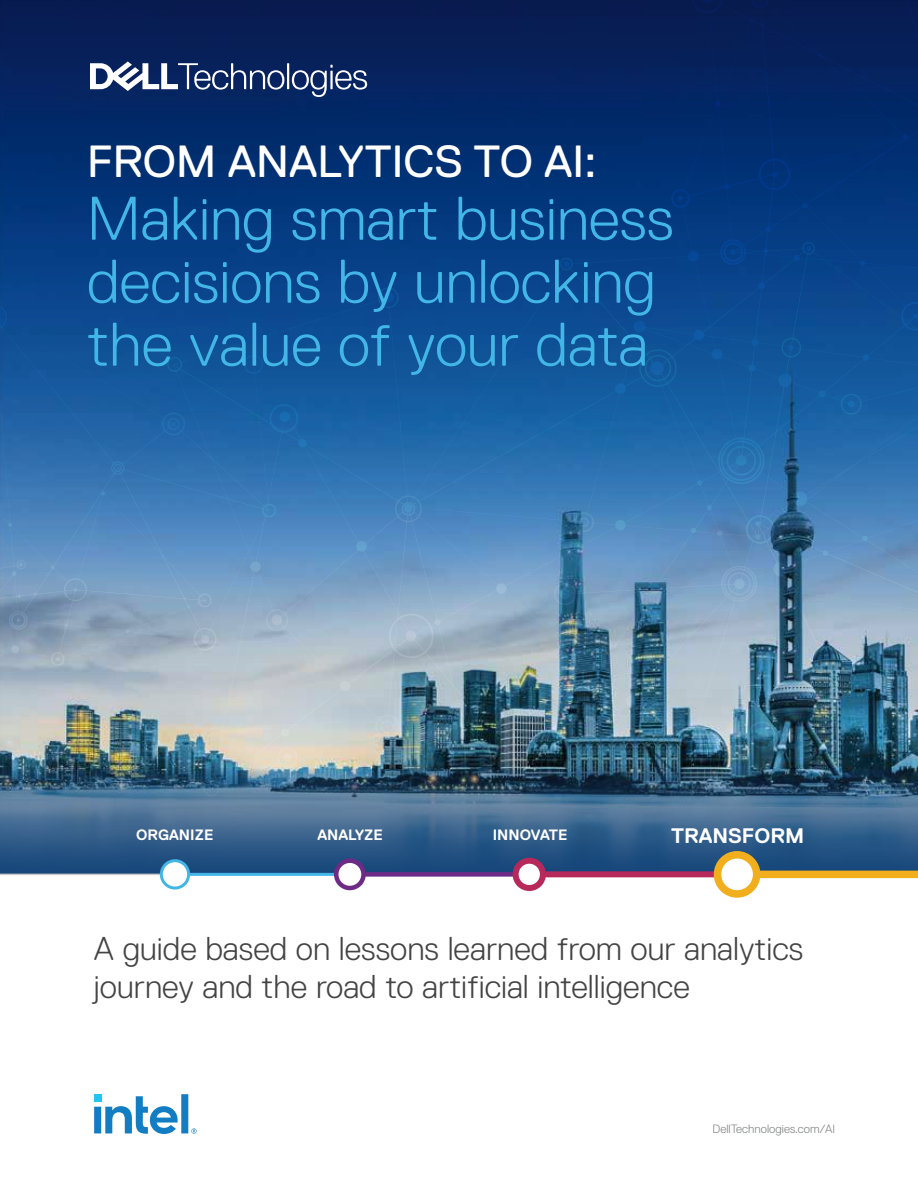
<style>
.page{position:relative;width:918px;height:1188px;background:#fff}
.page>*{position:absolute;margin:0;border:0;box-sizing:border-box;transform-origin:0 0}
.t1{font:300 61.5px/63px "Dell Replica";color:#42b6e6}
.t2{font:45px "Dell Replica";color:#fff}
.t3{font:300 33px/37.5px "Dell Replica";color:#444}
.t4{font:700 21px "Dell Replica";color:#fff}
.t5{font:700 15px "Dell Replica";color:#fff}
.t6{font:300 12px "Dell Replica";color:#7f8080}
</style>
<div class="page">
<svg style="left:0;top:832px;width:918px;height:42px;background:#265382"></svg>
<hr style="left:175px;top:873px;width:178px;height:3px;background:#44b6e5">
<hr style="left:0;top:874px;width:169px;height:1px;background:#c8c8c6">
<div style="left:356px;top:872px;width:179px;height:5px;background:#6d2b85"></div>
<div style="left:544px;top:871px;width:178px;height:6px;background:#b8295b"></div>
<div style="left:745px;top:871px;width:173px;height:7px;background:#f1af1d"></div>
<div style="left:161px;top:861px;width:28px;height:27px;background:#fff;border-radius:50%"></div>
<div style="left:160px;top:859px;width:30px;height:31px;border:3px solid #44b6e5;border-radius:50%"></div>
<svg style="left:336px;top:861px;width:28px;height:27px"></svg>
<div style="left:334px;top:858px;width:32px;height:32px;border:4px solid #6d2b85;border-radius:50%"></div>
<div style="left:516px;top:861px;width:27px;height:27px;background:#fff;border-radius:50%"></div>
<div style="left:513px;top:858px;width:33px;height:33px;border:6px solid #b8295b;border-radius:50%"></div>
<div style="left:718px;top:855px;width:39px;height:39px;background:#fff;border-radius:50%"></div>
<div style="left:714px;top:851px;width:46px;height:47px;border:8px solid #f1af1d;border-radius:50%"></div>
<img style="left:0;top:0;width:918px;height:832px">
<svg style="left:94px;top:1094px;width:103px;height:40px"></svg>
<h2 class="t2" style="left:87px;top:136px;width:511px">FROM ANALYTICS TO AI:</h2>
<h1 class="t1" style="left:87px;top:187px;width:588px">Making smart business decisions by unlocking the value of your data</h1>
<p class="t5" style="left:136px;top:827px;width:79px">ORGANIZE</p>
<p class="t5" style="left:317px;top:827px;width:67px">ANALYZE</p>
<p class="t5" style="left:493px;top:827px;width:77px">INNOVATE</p>
<p class="t4" style="left:671px;top:824px;width:135px">TRANSFORM</p>
<p class="t3" style="left:94px;top:930px;width:711px">A guide based on lessons learned from our analytics journey and the road to artificial intelligence</p>
<p class="t6" style="left:713px;top:1122px;width:124px">DellTechnologies.com/AI</p>
</div>
